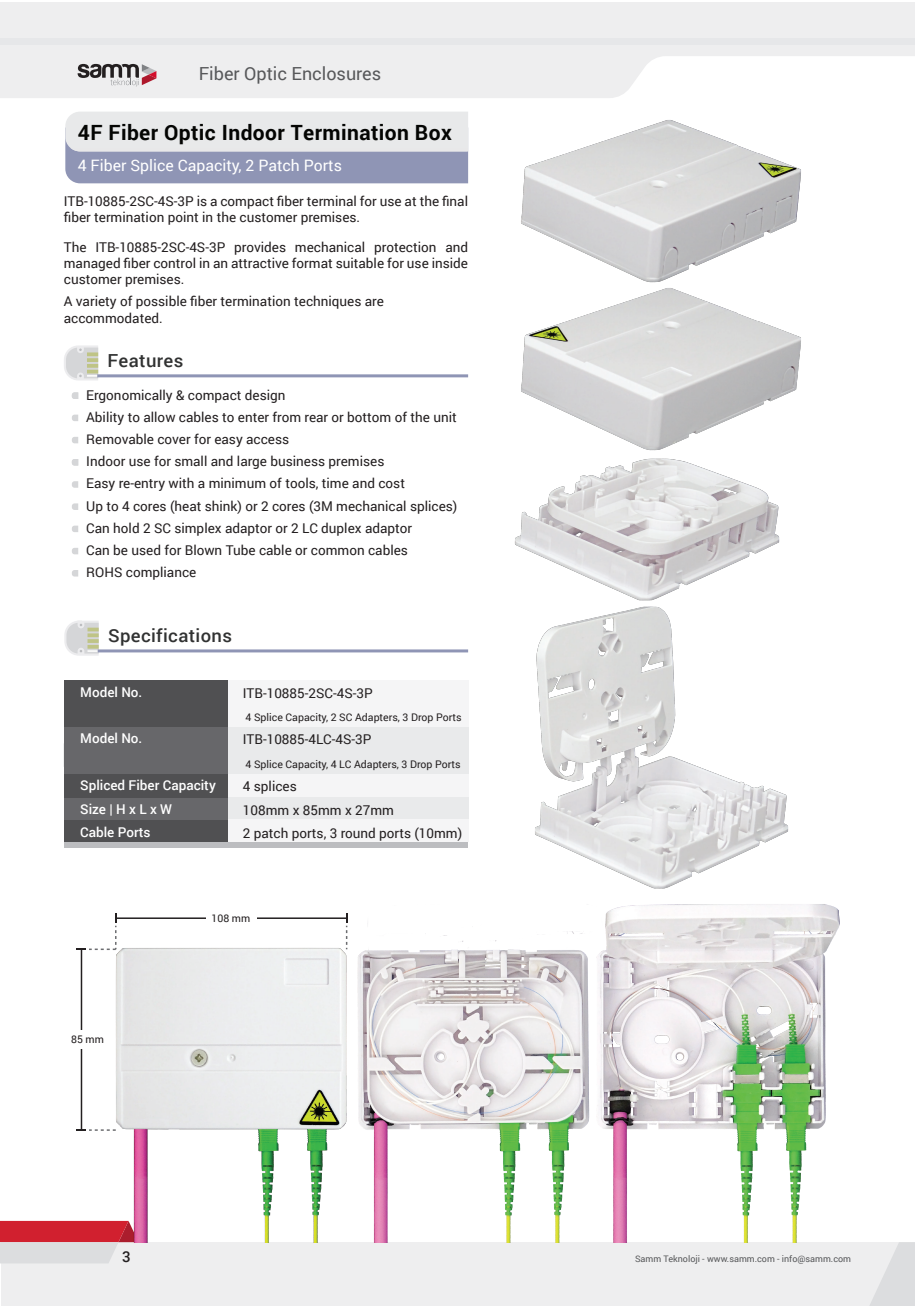
<style>
.page{position:relative;width:915px;height:1306px;background:#fff}
.page>*{position:absolute;margin:0;border:0;box-sizing:border-box;transform-origin:0 0}
.t1{font:700 21px "Roboto";letter-spacing:.02em;color:#040503}
.t2{font:500 18px "Roboto";letter-spacing:.02em;color:#313232}
.t3{font:18px "Roboto";color:#57585a}
.t4{font:15.75px "Roboto";color:#fff}
.t5{font:500 15px "Roboto";color:#231f20}
.t6{font:13.5px/22.2px "Roboto";color:#231f20}
.t7{font:500 13.5px/23.4px "Roboto";color:#fff}
.t8{font:10.5px "Roboto";color:#231f20}
.t9{font:9px "Roboto";color:#57585a}
</style>
<div class="page">
<img style="left:514px;top:527px;width:266px;height:74px">
<div style="left:1px;top:1242px;width:913px;height:63px;background:#eeeeef"></div>
<svg style="left:0;top:1220px;width:138px;height:43px;background:#dba4aa"></svg>
<svg style="left:870px;top:1242px;width:44px;height:63px"></svg>
<img style="left:521px;top:360px;width:279px;height:167px">
<img style="left:521px;top:120px;width:280px;height:240px">
<img style="left:535px;top:606px;width:254px;height:277px">
<svg style="left:0;top:2px;width:914px;height:96px;background:#f0f0f1"></svg>
<div style="left:0;top:38px;width:914px;height:7px;background:#e6e7e9"></div>
<svg style="left:78px;top:64px;width:78px;height:22px;background:#aaa0a2"></svg>
<img style="left:663px;top:883px;width:177px;height:359px">
<img style="left:422px;top:883px;width:241px;height:359px">
<img style="left:63px;top:913px;width:359px;height:329px">
<hr style="left:81px;top:949px;width:1px;height:181px;background:#231f20">
<svg style="left:77px;top:1129px;width:39px;height:1px"></svg>
<div style="left:62px;top:1030px;width:51px;height:18px;background:#fff"></div>
<hr style="left:116px;top:917px;width:230px;height:2px;background:#231f20">
<svg style="left:346px;top:913px;width:1px;height:36px"></svg>
<svg style="left:77px;top:913px;width:39px;height:37px"></svg>
<div style="left:206px;top:909px;width:50px;height:18px;background:#fff"></div>
<hr style="left:97px;top:374px;width:371px;height:3px;background:#8f95b5">
<svg style="left:64px;top:345px;width:34px;height:35px"></svg>
<svg style="left:72px;top:392px;width:6px;height:7px"></svg>
<svg style="left:72px;top:414px;width:6px;height:7px"></svg>
<svg style="left:72px;top:437px;width:6px;height:6px"></svg>
<svg style="left:72px;top:481px;width:6px;height:7px"></svg>
<svg style="left:72px;top:503px;width:6px;height:7px"></svg>
<svg style="left:72px;top:525px;width:6px;height:7px"></svg>
<svg style="left:72px;top:548px;width:6px;height:6px"></svg>
<svg style="left:72px;top:570px;width:6px;height:6px"></svg>
<svg style="left:72px;top:459px;width:6px;height:6px"></svg>
<svg style="left:64px;top:620px;width:35px;height:35px"></svg>
<hr style="left:98px;top:649px;width:370px;height:3px;background:#8f95b5">
<div style="left:64px;top:727px;width:164px;height:115px;background:#67676a"></div>
<div style="left:64px;top:774px;width:164px;height:23px;background:#505052"></div>
<div style="left:64px;top:680px;width:164px;height:47px;background:#505052"></div>
<div style="left:64px;top:819px;width:164px;height:24px;background:#505052"></div>
<div style="left:228px;top:680px;width:240px;height:162px;background:#f5f5f6"></div>
<div style="left:228px;top:797px;width:240px;height:22px;background:#e9eaeb"></div>
<div style="left:228px;top:749px;width:240px;height:25px;background:#e9eaeb"></div>
<div style="left:228px;top:727px;width:240px;height:23px;background:#e9eaeb"></div>
<div style="left:64px;top:842px;width:404px;height:5px;background:#bcbdc0"></div>
<svg style="left:65px;top:112px;width:403px;height:71px;background:#c0c4d2"></svg>
<h2 class="t3" style="left:199px;top:61px;width:184px">Fiber Optic Enclosures</h2>
<h1 class="t1" style="left:78px;top:117px;width:375px">4F Fiber Optic Indoor Termination Box</h1>
<p class="t4" style="left:78px;top:154px;width:265px">4 Fiber Splice Capacity, 2 Patch Ports</p>
<p class="t6" style="left:64px;top:193px;width:405px;line-height:16.2px">ITB-10885-2SC-4S-3P is a compact fiber terminal for use at the final fiber termination point in the customer premises.</p>
<p class="t6" style="left:64px;top:238px;width:405px;line-height:16.2px;text-align:justify">The ITB-10885-2SC-4S-3P provides mechanical protection and managed fiber control in an attractive format suitable for use inside customer premises.</p>
<p class="t6" style="left:64px;top:293px;width:321px;line-height:16.2px">A variety of possible fiber termination techniques are accommodated.</p>
<h2 class="t2" style="left:107px;top:347px;width:77px">Features</h2>
<p class="t6" style="left:86px;top:383px;width:372px">Ergonomically &amp; compact design<br>Ability to allow cables to enter from rear or bottom of the unit Removable cover for easy access<br>Indoor use for small and large business premises<br>Easy re-entry with a minimum of tools, time and cost<br>Up to 4 cores (heat shink) or 2 cores (3M mechanical splices)<br>Can hold 2 SC simplex adaptor or 2 LC duplex adaptor<br>Can be used for Blown Tube cable or common cables<br>ROHS compliance</p>
<h2 class="t2" style="left:108px;top:622px;width:125px">Specifications</h2>
<p class="t7" style="left:80px;top:679px;width:64px">Model No.</p>
<p class="t7" style="left:80px;top:726px;width:64px">Model No.</p>
<p class="t7" style="left:80px;top:773px;width:137px">Spliced Fiber Capacity<br>Size | H x L x W<br>Cable Ports</p>
<p class="t6" style="left:243px;top:681px;width:131px">ITB-10885-2SC-4S-3P</p>
<p class="t8" style="left:245px;top:710px;width:217px">4 Splice Capacity, 2 SC Adapters, 3 Drop Ports</p>
<p class="t6" style="left:243px;top:728px;width:130px">ITB-10885-4LC-4S-3P</p>
<p class="t8" style="left:245px;top:756px;width:216px">4 Splice Capacity, 4 LC Adapters, 3 Drop Ports</p>
<p class="t6" style="left:243px;top:774px;width:221px;line-height:23.4px">4 splices<br>108mm x 85mm x 27mm<br>2 patch ports, 3 round ports (10mm)</p>
<p class="t8" style="left:71px;top:1032px;width:34px">85 mm</p>
<p class="t8" style="left:211px;top:910px;width:40px">108 mm</p>
<p class="t5" style="left:122px;top:1246px;width:10px">3</p>
<p class="t9" style="left:634px;top:1252px;width:217px">Samm Teknoloji - www.samm.com - info@samm.com</p>
</div>
